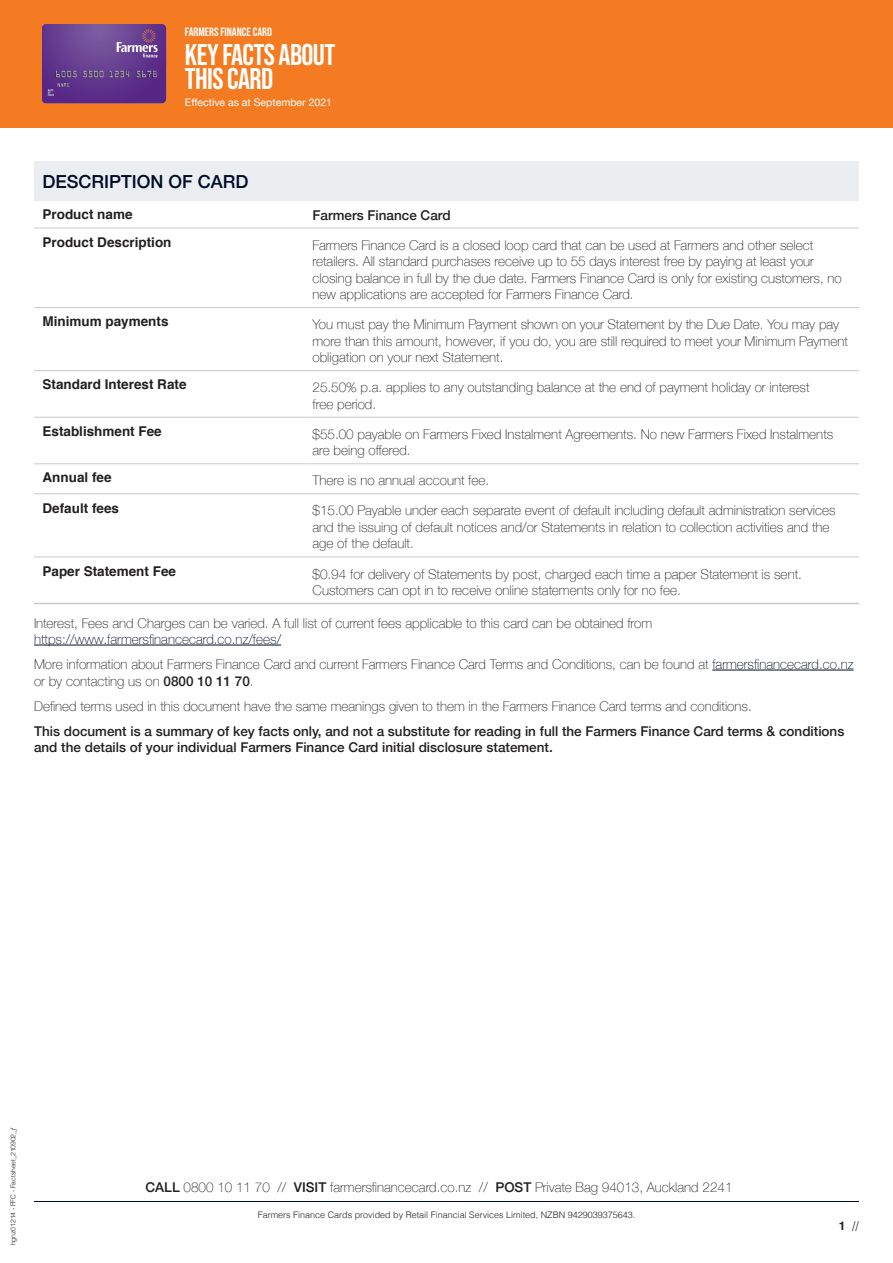
<style>
.page{position:relative;width:893px;height:1263px;background:#fff}
.page>*{position:absolute;margin:0;border:0;box-sizing:border-box;transform-origin:0 0}
.t1{font:30px/24px "Bebas Neue";letter-spacing:-.02em;color:#fff}
.t2{font:500 18px "Helvetica Neue";color:#000d29}
.Body_Copy_9pt{font:100 13.5px/16.5px "Helvetica Neue";color:#231f20}
.Body_Copy_9pt-2{font:500 13.5px/16.5px "Helvetica Neue";color:#231f20}
.Body_Right{font:100 13.5px/16.5px "Helvetica Neue";color:#231f20}
.Body_Copy_9pt-3{font:700 13.5px "Helvetica";color:#231f20}
.Body_Right-2{font:500 13.5px "Helvetica Neue";color:#231f20}
.t3{font:12px "Bebas Neue";color:#fff}
.t4{font:300 12px "Helvetica";color:#231f20}
.t5{font:10.5px "Helvetica Neue";color:#fff}
.t6{font:300 9px "Helvetica";color:#231f20}
.t7{font:300 6.75px "Helvetica";letter-spacing:-.01em;color:#231f20}
.s1{color:#000d29}
.s2{font-weight:500}
.s3{font-weight:700}
</style>
<div class="page">
<hr style="left:34px;top:1201px;width:825px;height:1px;background:#000d29">
<div style="left:0;top:0;width:893px;height:128px;background:#f47b21"></div>
<img style="left:43px;top:24px;width:124px;height:80px">
<hr style="left:34px;top:645px;width:247px;height:1px;background:#000d29">
<hr style="left:712px;top:670px;width:141px;height:1px;background:#000d29">
<div style="left:34px;top:161px;width:825px;height:39px;background:#ebeef0"></div>
<hr style="left:34px;top:307px;width:272px;height:1px;background:#c7c9ce">
<hr style="left:306px;top:307px;width:553px;height:1px;background:#c7c9ce">
<hr style="left:34px;top:228px;width:272px;height:1px;background:#c7c9ce">
<hr style="left:306px;top:228px;width:553px;height:1px;background:#c7c9ce">
<hr style="left:34px;top:370px;width:272px;height:1px;background:#c7c9ce">
<hr style="left:306px;top:370px;width:553px;height:1px;background:#c7c9ce">
<hr style="left:34px;top:417px;width:272px;height:1px;background:#c7c9ce">
<hr style="left:306px;top:417px;width:553px;height:1px;background:#c7c9ce">
<hr style="left:34px;top:463px;width:272px;height:1px;background:#c7c9ce">
<hr style="left:306px;top:463px;width:553px;height:1px;background:#c7c9ce">
<hr style="left:34px;top:493px;width:272px;height:1px;background:#c7c9ce">
<hr style="left:306px;top:493px;width:553px;height:1px;background:#c7c9ce">
<hr style="left:34px;top:556px;width:272px;height:1px;background:#c7c9ce">
<hr style="left:306px;top:556px;width:553px;height:1px;background:#c7c9ce">
<hr style="left:34px;top:603px;width:272px;height:1px;background:#c7c9ce">
<hr style="left:306px;top:603px;width:553px;height:1px;background:#c7c9ce">
<p class="t3" style="left:185px;top:25px;width:88px">FARMERS FINANCE CARD</p>
<h1 class="t1" style="left:185px;top:42px;width:152px">KEY FACTS ABOUT<br>THIS CARD</h1>
<p class="t5" style="left:185px;top:94px;width:149px">Effective as at September 2021</p>
<p class="t2" style="left:43px;top:167px;width:208px">DESCRIPTION OF CARD</p>
<p class="Body_Copy_9pt-3" style="left:43px;top:203px;width:92px">Product name</p>
<p class="Body_Right-2" style="left:313px;top:204px;width:140px">Farmers Finance Card</p>
<p class="Body_Copy_9pt-3" style="left:43px;top:231px;width:131px">Product Description</p>
<p class="Body_Copy_9pt" style="left:313px;top:236px;width:531px">Farmers Finance Card is a closed loop card that can be used at Farmers and other select retailers. All standard purchases receive up to 55 days interest free by paying at least your closing balance in full by the due date. Farmers Finance Card is only for existing customers, no new applications are accepted for Farmers Finance Card.</p>
<p class="Body_Copy_9pt-3" style="left:43px;top:311px;width:128px">Minimum payments</p>
<p class="Body_Right" style="left:313px;top:315px;width:537px">You must pay the Minimum Payment shown on your Statement by the Due Date. You may pay more than this amount, however, if you do, you are still required to meet your Minimum Payment obligation on your next Statement.</p>
<p class="Body_Copy_9pt-3" style="left:43px;top:374px;width:146px">Standard Interest Rate</p>
<p class="Body_Copy_9pt" style="left:313px;top:379px;width:499px">25.50% p.a. applies to any outstanding balance at the end of payment holiday or interest free period.</p>
<p class="Body_Copy_9pt-3" style="left:43px;top:420px;width:121px">Establishment Fee</p>
<p class="Body_Copy_9pt" style="left:313px;top:425px;width:522px">$55.00 payable on Farmers Fixed Instalment Agreements. No new Farmers Fixed Instalments are being offered.</p>
<p class="Body_Copy_9pt-3" style="left:43px;top:467px;width:71px">Annual fee</p>
<p class="Body_Copy_9pt" style="left:313px;top:472px;width:178px">There is no annual account fee.</p>
<p class="Body_Copy_9pt-3" style="left:43px;top:497px;width:78px">Default fees</p>
<p class="Body_Copy_9pt" style="left:313px;top:502px;width:524px">$15.00 Payable under each separate event of default including default administration services and the issuing of default notices and/or Statements in relation to collection activities and the age of the default.</p>
<p class="Body_Copy_9pt-3" style="left:43px;top:560px;width:135px">Paper Statement Fee</p>
<p class="Body_Copy_9pt" style="left:313px;top:565px;width:491px">$0.94 for delivery of Statements by post, charged each time a paper Statement is sent.<br>Customers can opt in to receive online statements only for no fee.</p>
<p class="Body_Copy_9pt" style="left:34px;top:614px;width:620px">Interest, Fees and Charges can be varied. A full list of current fees applicable to this card can be obtained from <span class="s1">https://www.farmersfinancecard.co.nz/fees/</span></p>
<p class="Body_Copy_9pt" style="left:34px;top:655px;width:821px">More information about Farmers Finance Card and current Farmers Finance Card Terms and Conditions, can be found at <span class="s1">farmersfinancecard.co.nz </span>or by contacting us on <span class="s2">0800 10 11 70</span>.</p>
<p class="Body_Copy_9pt" style="left:34px;top:697px;width:719px">Defined terms used in this document have the same meanings given to them in the Farmers Finance Card terms and conditions.</p>
<p class="Body_Copy_9pt-2" style="left:34px;top:721px;width:812px">This document is a summary of key facts only, and not a substitute for reading in full the Farmers Finance Card terms &amp; conditions and the details of your individual Farmers Finance Card initial disclosure statement.</p>
<p class="t7" style="left:7px;top:1245px;width:120px;rotate:-90deg">hgnz01214 - FFC - Factsheet_210902_ƒ</p>
<p class="Body_Copy_9pt" style="left:146px;top:1178px;width:588px"><span class="s2">CALL</span> 0800 10 11 70 // <span class="s2">VISIT</span> farmersfinancecard.co.nz // <span class="s2">POST</span> Private Bag 94013, Auckland 2241</p>
<p class="t6" style="left:258px;top:1207px;width:379px">Farmers Finance Cards provided by Retail Financial Services Limited, NZBN 9429039375643.</p>
<p class="t4" style="left:839px;top:1215px;width:22px"><span class="s3">1</span> //</p>
</div>
